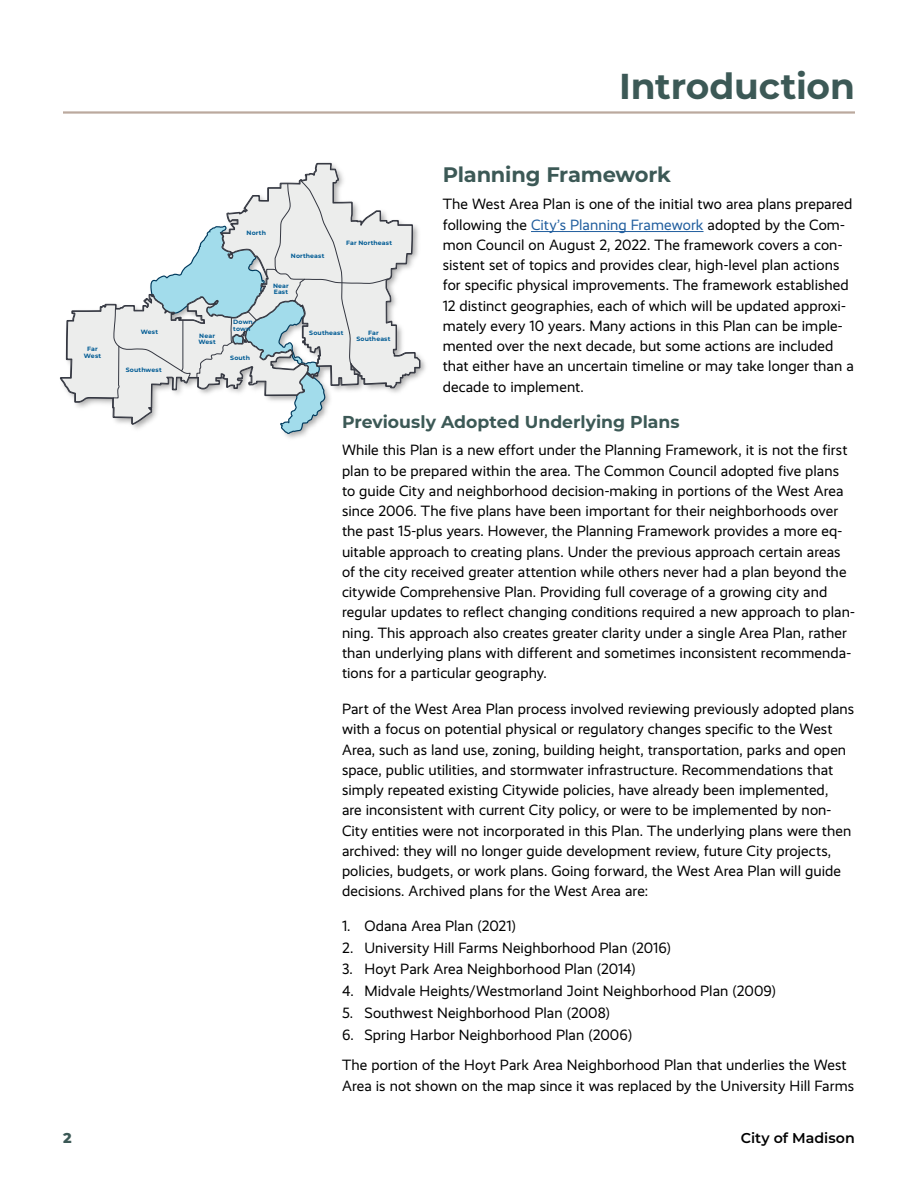
<style>
.page{position:relative;width:918px;height:1188px;background:#fff}
.page>*{position:absolute;margin:0;border:0;box-sizing:border-box;transform-origin:0 0}
.t1{font:700 36px "Montserrat";letter-spacing:-.005em;color:#3c5956}
.t2{font:700 21px "Montserrat";letter-spacing:-.01em;color:#3c5956}
.t3{font:700 17.25px "Montserrat";color:#3c5956}
.t4{font:15px/20.2px "Realist";letter-spacing:.005em;color:#000}
.t5{font:600 14.25px "Montserrat";letter-spacing:.005em;color:#000}
.t6{font:800 14.25px "Montserrat";color:#3c5956}
.t7{font:700 6.15px/6.6px "Montserrat";letter-spacing:.02em;color:#005b94}
.s1{color:#215e9e}
</style>
<div class="page">
<hr style="left:63px;top:111px;width:792px;height:3px;background:#bba99e">
<hr style="left:531px;top:231px;width:173px;height:1px;background:#215e9e">
<svg style="left:59px;top:163px;width:362px;height:255px"></svg>
<svg style="left:113px;top:180px;width:275px;height:254px"></svg>
<p class="t7" style="left:84px;top:346px;width:19px;text-align:center">Far<br>West</p>
<p class="t7" style="left:141px;top:329px;width:19px">West</p>
<p class="t7" style="left:126px;top:366px;width:37px">Southwest</p>
<h1 class="t1" style="left:619px;top:60px;width:237px">Introduction</h1>
<p class="t7" style="left:198px;top:332px;width:19px">Near<br>West</p>
<p class="t7" style="left:247px;top:229px;width:21px">North</p>
<p class="t7" style="left:233px;top:319px;width:24px">Down&shy;town</p>
<p class="t7" style="left:230px;top:354px;width:21px">South</p>
<h2 class="t2" style="left:443px;top:160px;width:230px">Planning Framework</h2>
<p class="t4" style="left:443px;top:194px;width:413px">The West Area Plan is one of the initial two area plans prepared following the <span class="s1">City’s Planning Framework</span> adopted by the Com&shy;mon Council on August 2, 2022. The framework covers a con&shy;sistent set of topics and provides clear, high-level plan actions for specific physical improvements. The framework established 12 distinct geographies, each of which will be updated approxi&shy;mately every 10 years. Many actions in this Plan can be imple&shy;mented over the next decade, but some actions are included that either have an uncertain timeline or may take longer than a decade to implement.</p>
<p class="t3" style="left:342px;top:410px;width:339px">Previously Adopted Underlying Plans</p>
<p class="t4" style="left:342px;top:440px;width:514px">While this Plan is a new effort under the Planning Framework, it is not the first plan to be prepared within the area. The Common Council adopted five plans to guide City and neighborhood decision-making in portions of the West Area since 2006. The five plans have been important for their neighborhoods over the past 15-plus years. However, the Planning Framework provides a more eq&shy;uitable approach to creating plans. Under the previous approach certain areas of the city received greater attention while others never had a plan beyond the citywide Comprehensive Plan. Providing full coverage of a growing city and regular updates to reflect changing conditions required a new approach to plan&shy;ning. This approach also creates greater clarity under a single Area Plan, rather than underlying plans with different and sometimes inconsistent recommenda&shy;tions for a particular geography.</p>
<p class="t4" style="left:342px;top:699px;width:514px">Part of the West Area Plan process involved reviewing previously adopted plans with a focus on potential physical or regulatory changes specific to the West Area, such as land use, zoning, building height, transportation, parks and open space, public utilities, and stormwater infrastructure. Recommendations that simply repeated existing Citywide policies, have already been implemented,<br>are inconsistent with current City policy, or were to be implemented by non-City entities were not incorporated in this Plan. The underlying plans were then archived: they will no longer guide development review, future City projects, policies, budgets, or work plans. Going forward, the West Area Plan will guide decisions. Archived plans for the West Area are:</p>
<p class="t4" style="left:342px;top:916px;width:176px">1. Odana Area Plan (2021)</p>
<p class="t4" style="left:342px;top:937px;width:331px">2. University Hill Farms Neighborhood Plan (2016)</p>
<p class="t4" style="left:342px;top:959px;width:295px">3. Hoyt Park Area Neighborhood Plan (2014)</p>
<p class="t4" style="left:342px;top:981px;width:436px">4. Midvale Heights/Westmorland Joint Neighborhood Plan (2009)</p>
<p class="t4" style="left:342px;top:1003px;width:270px">5. Southwest Neighborhood Plan (2008)</p>
<p class="t4" style="left:342px;top:1019px;width:506px;line-height:30.8px">6. Spring Harbor Neighborhood Plan (2006)<br>The portion of the Hoyt Park Area Neighborhood Plan that underlies the West</p>
<p class="t4" style="left:342px;top:1075px;width:514px">Area is not shown on the map since it was replaced by the University Hill Farms</p>
<p class="t7" style="left:346px;top:239px;width:47px">Far Northeast</p>
<p class="t7" style="left:291px;top:252px;width:35px">Northeast</p>
<p class="t7" style="left:273px;top:282px;width:17px">Near<br>East</p>
<p class="t7" style="left:356px;top:329px;width:36px;text-align:center">Far<br>Southeast</p>
<p class="t7" style="left:309px;top:329px;width:36px">Southeast</p>
<p class="t6" style="left:63px;top:1127px;width:10px">2</p>
<p class="t5" style="left:741px;top:1128px;width:116px">City of Madison</p>
</div>
